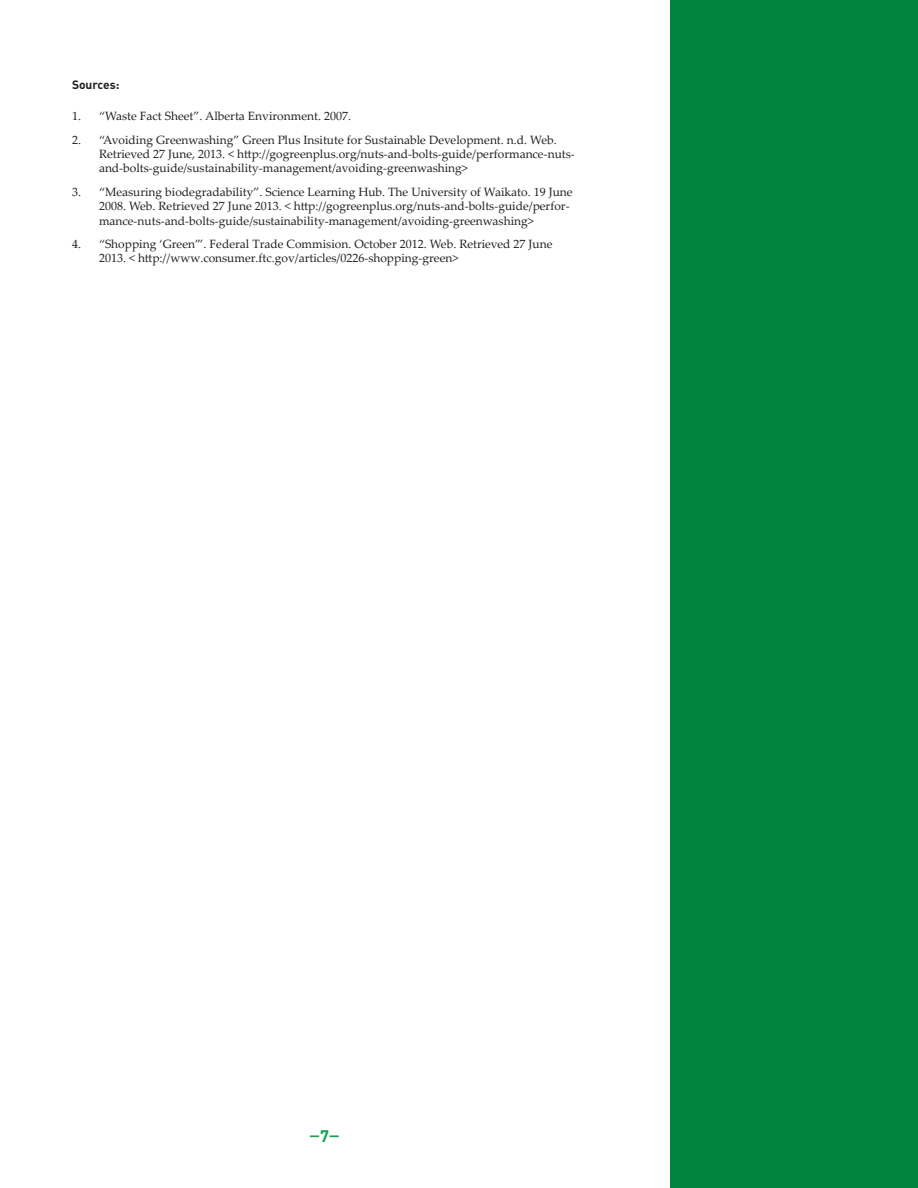
<style>
.page{position:relative;width:918px;height:1188px;background:#fff}
.page>*{position:absolute;margin:0;border:0;box-sizing:border-box;transform-origin:0 0}
.t1{font:16.5px "Museo 700";color:#12a24d}
.Body_Text{font:12px/14.4px "Palatino Linotype";color:#231f20}
.Body_Text-2{font:700 12px "DIN Pro";color:#231f20}
.s1{font-family:"DIN Pro";font-weight:700}
</style>
<div class="page">
<div style="left:670px;top:0;width:247px;height:1188px;background:#00843d"></div>
<p class="Body_Text-2" style="left:72px;top:74px;width:49px">Sources:</p>
<p class="Body_Text" style="left:72px;top:108px;width:281px">1. “Waste Fact Sheet”. Alberta Environment. 2007.</p>
<p class="Body_Text" style="left:99px;top:132px;width:477px;text-indent:-27px">2. “Avoiding Greenwashing” Green Plus Insitute for Sustainable Development. n.d. Web.<br>Retrieved 27 June, 2013. &lt; http://gogreenplus.org/nuts-and-bolts-guide/performance-nuts&shy;and-bolts-guide/sustainability-management/avoiding-greenwashing&gt;</p>
<p class="Body_Text" style="left:99px;top:184px;width:475px;text-indent:-27px">3. “Measuring biodegradability”. Science Learning Hub. The University of Waikato. 19 June<br>2008. Web. Retrieved 27 June 2013. &lt; http://gogreenplus.org/nuts-and-bolts-guide/perfor&shy;mance-nuts-and-bolts-guide/sustainability-management/avoiding-greenwashing&gt;</p>
<p class="Body_Text" style="left:99px;top:236px;width:455px;text-indent:-27px">4. “Shopping ‘Green’”. Federal Trade Commision. October 2012. Web. Retrieved 27 June<br>2013. &lt; http://www.consumer.ftc.gov/articles/0226-shopping-green&gt;</p>
<p class="t1" style="left:309px;top:1127px;width:32px">–<span class="s1">7</span>–</p>
</div>
